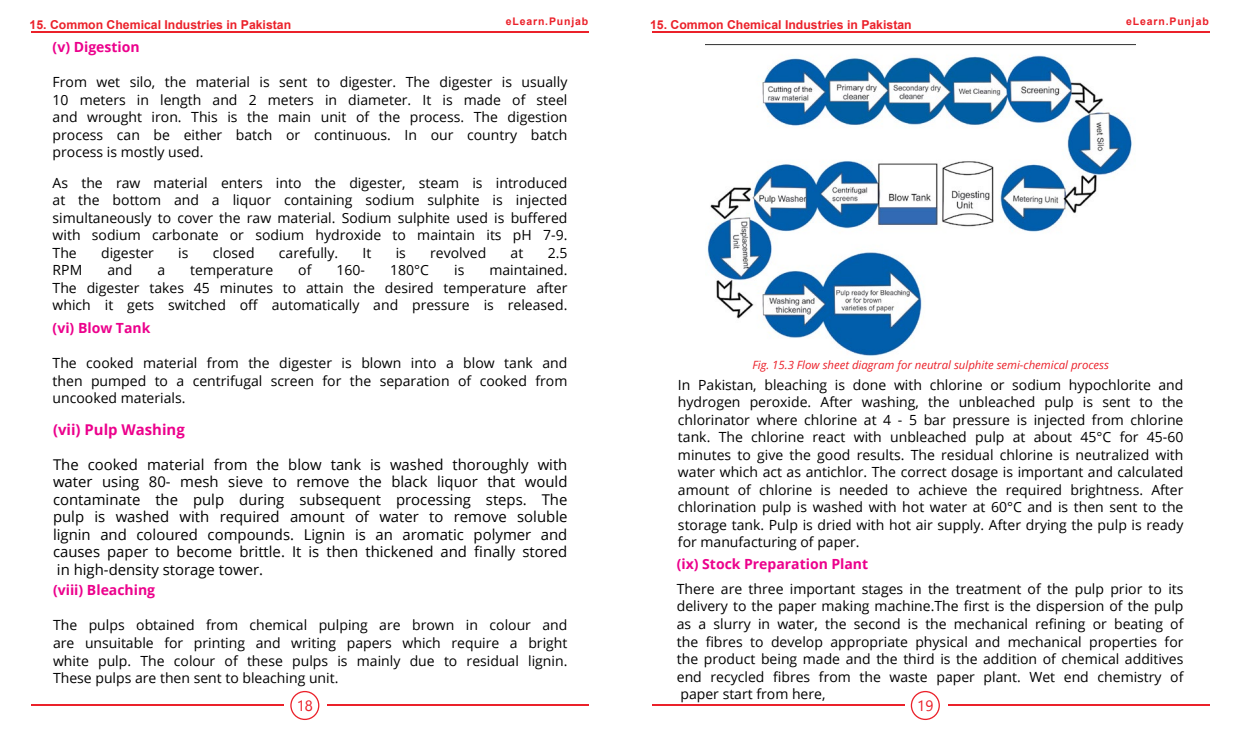
<style>
.page{position:relative;width:1241px;height:737px;background:#fff}
.page>*{position:absolute;margin:0;border:0;box-sizing:border-box;transform-origin:0 0}
.t1{font:14.88px/17.5px "Open Sans";color:#000;text-align:justify}
.t2{font:700 14.88px "Open Sans";color:#ec008c}
.t3{font:14.88px "Segoe UI";color:#eb212a}
.t4{font:14px/17.5px "Open Sans";color:#000;text-align:justify}
.t5{font:700 14px "Open Sans";color:#ec008c}
.t6{font:700 12.25px "Arial";color:#eb212a}
.t7{font:italic 11.38px "Open Sans";color:#eb212a}
.t8{font:700 10.5px "Arial";letter-spacing:.08em;color:#eb212a}
</style>
<div class="page">
<hr style="left:32px;top:703px;width:252px;height:2px;background:#eb212a">
<hr style="left:652px;top:703px;width:252px;height:2px;background:#eb212a">
<hr style="left:327px;top:703px;width:262px;height:2px;background:#eb212a">
<hr style="left:947px;top:703px;width:262px;height:2px;background:#eb212a">
<svg style="left:290px;top:691px;width:29px;height:29px"></svg>
<div style="left:291px;top:692px;width:27px;height:26px;background:#fff;border-radius:50%"></div>
<svg style="left:910px;top:691px;width:29px;height:29px"></svg>
<div style="left:911px;top:692px;width:27px;height:26px;background:#fff;border-radius:50%"></div>
<hr style="left:32px;top:31px;width:557px;height:2px;background:#eb212a">
<hr style="left:652px;top:31px;width:557px;height:2px;background:#eb212a">
<img style="left:705px;top:44px;width:430px;height:312px">
<p class="t8" style="left:505px;top:14px;width:84px">eLearn.Punjab</p>
<p class="t8" style="left:1126px;top:14px;width:84px">eLearn.Punjab</p>
<p class="t6" style="left:30px;top:16px;width:263px">15. Common Chemical Industries in Pakistan</p>
<p class="t6" style="left:650px;top:16px;width:263px">15. Common Chemical Industries in Pakistan</p>
<p class="t5" style="left:53px;top:37px;width:89px">(v) Digestion</p>
<p class="t4" style="left:53px;top:73px;width:516px">From wet silo, the material is sent to digester. The digester is usually 10 meters in length and 2 meters in diameter. It is made of steel and wrought iron. This is the main unit of the process. The digestion process can be either batch or continuous. In our country batch process is mostly used.</p>
<p class="t4" style="left:53px;top:173px;width:516px">As the raw material enters into the digester, steam is introduced at the bottom and a liquor containing sodium sulphite is injected simultaneously to cover the raw material. Sodium sulphite used is buffered with sodium carbonate or sodium hydroxide to maintain its pH 7-9.<br>The</p>
<p class="t4" style="left:101px;top:243px;width:54px">digester</p>
<p class="t4" style="left:178px;top:243px;width:12px">is</p>
<p class="t4" style="left:213px;top:243px;width:43px">closed</p>
<p class="t4" style="left:279px;top:243px;width:61px">carefully.</p>
<p class="t4" style="left:362px;top:243px;width:10px">It</p>
<p class="t4" style="left:395px;top:243px;width:12px">is</p>
<p class="t4" style="left:430px;top:243px;width:58px">revolved</p>
<p class="t4" style="left:510px;top:243px;width:14px">at</p>
<p class="t4" style="left:547px;top:243px;width:21px">2.5</p>
<p class="t4" style="left:53px;top:261px;width:31px">RPM</p>
<p class="t4" style="left:107px;top:261px;width:26px">and</p>
<p class="t4" style="left:157px;top:261px;width:9px">a</p>
<p class="t4" style="left:190px;top:261px;width:84px">temperature</p>
<p class="t4" style="left:298px;top:261px;width:15px">of</p>
<p class="t4" style="left:336px;top:261px;width:30px">160-</p>
<p class="t4" style="left:390px;top:261px;width:40px">180°C</p>
<p class="t4" style="left:454px;top:261px;width:12px">is</p>
<p class="t4" style="left:53px;top:261px;width:516px;text-indent:437px">maintained.<br>The digester takes 45 minutes to attain the desired temperature after which it gets switched off automatically and pressure is released.</p>
<p class="t5" style="left:53px;top:318px;width:99px">(vi) Blow Tank</p>
<p class="t4" style="left:53px;top:354px;width:516px">The cooked material from the digester is blown into a blow tank and then pumped to a centrifugal screen for the separation of cooked from uncooked materials.</p>
<p class="t2" style="left:53px;top:419px;width:133px">(vii) Pulp Washing</p>
<p class="t1" style="left:53px;top:455px;width:516px">The cooked material from the blow tank is washed thoroughly with water using 80- mesh sieve to remove the black liquor that would contaminate the pulp during subsequent processing steps. The pulp is washed with required amount of water to remove soluble lignin and coloured compounds. Lignin is an aromatic polymer and causes paper to become brittle. It is then thickened and finally stored in high-density storage tower.</p>
<p class="t7" style="left:752px;top:356px;width:358px">Fig. 15.3 Flow sheet diagram for neutral sulphite semi-chemical process</p>
<p class="t4" style="left:678px;top:375px;width:507px">In Pakistan, bleaching is done with chlorine or sodium hypochlorite and hydrogen peroxide. After washing, the unbleached pulp is sent to the chlorinator where chlorine at 4 - 5 bar pressure is injected from chlorine tank. The chlorine react with unbleached pulp at about 45°C for 45-60 minutes to give the good results. The residual chlorine is neutralized with water which act as antichlor. The correct dosage is important and calculated amount of chlorine is needed to achieve the required brightness. After chlorination pulp is washed with hot water at 60°C and is then sent to the storage tank. Pulp is dried with hot air supply. After drying the pulp is ready for manufacturing of paper.</p>
<p class="t5" style="left:676px;top:554px;width:193px">(ix) Stock Preparation Plant</p>
<p class="t4" style="left:676px;top:580px;width:508px">There are three important stages in the treatment of the pulp prior to its delivery to the paper making machine.The first is the dispersion of the pulp as a slurry in water, the second is the mechanical refining or beating of the fibres to develop appropriate physical and mechanical properties for the product being made and the third is the addition of chemical additives end recycled fibres from the waste paper plant. Wet end chemistry of paper start from here,</p>
<p class="t5" style="left:53px;top:580px;width:104px">(viii) Bleaching</p>
<p class="t4" style="left:53px;top:616px;width:516px">The pulps obtained from chemical pulping are brown in colour and are unsuitable for printing and writing papers which require a bright white pulp. The colour of these pulps is mainly due to residual lignin.<br>These pulps are then sent to bleaching unit.</p>
<p class="t3" style="left:297px;top:693px;width:18px">18</p>
<p class="t3" style="left:917px;top:693px;width:18px">19</p>
</div>
